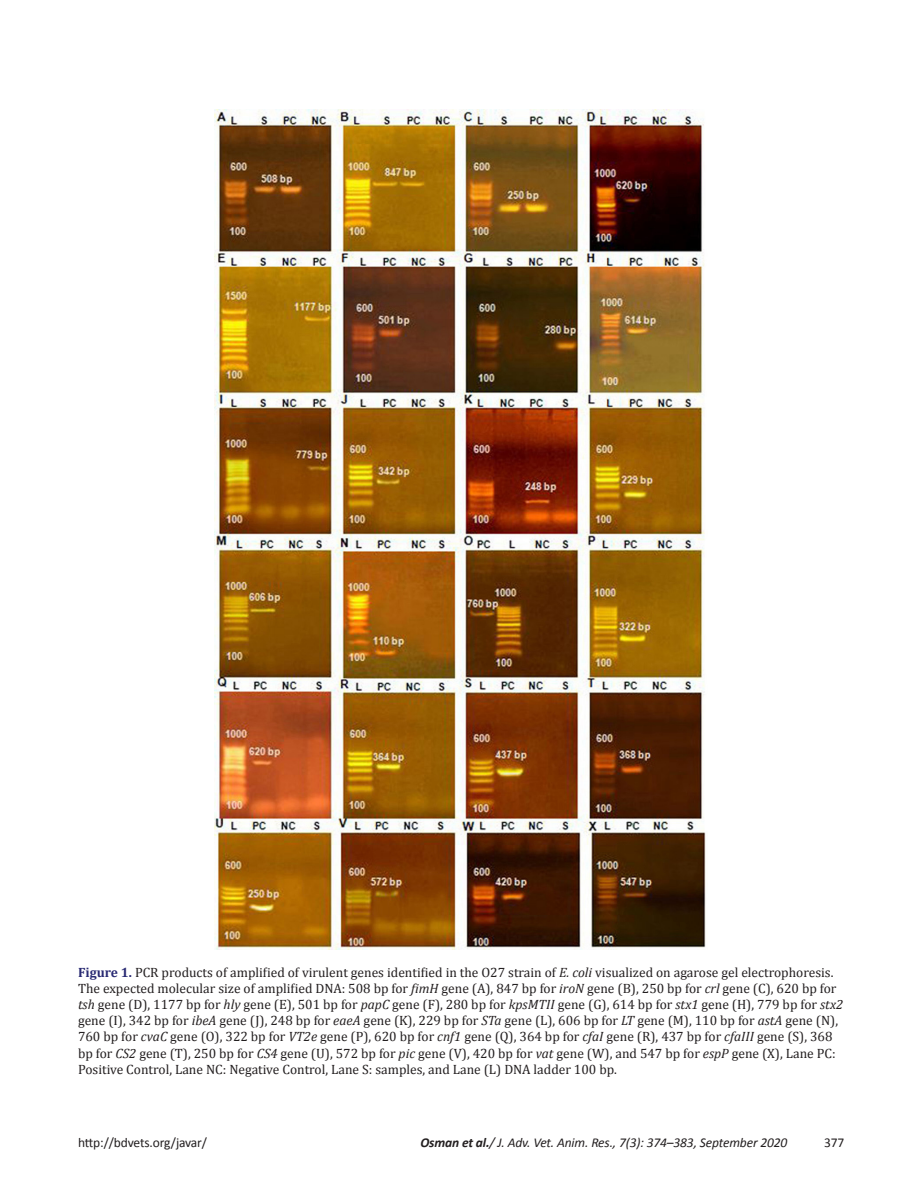
<style>
.page{position:relative;width:918px;height:1188px;background:#fff}
.page>*{position:absolute;margin:0;border:0;box-sizing:border-box;transform-origin:0 0}
.t1{font:13.5px/16.2px "Cambria";color:#231f20}
.t2{font:italic 13.5px "Calibri";letter-spacing:-.01em;color:#231f20}
.t3{font:13.5px "Calibri";letter-spacing:-.01em;color:#231f20}
.s1{font-weight:700;color:#292a73}
.s2{font-style:italic}
.s3{font-weight:700}
</style>
<div class="page">
<img style="left:215px;top:110px;width:491px;height:839px">
<p class="t1" style="left:78px;top:964px;width:767px"><span class="s1">Figure 1.</span> PCR products of amplified of virulent genes identified in the O27 strain of <span class="s2">E. coli</span> visualized on agarose gel electrophoresis.<br>The expected molecular size of amplified DNA: 508 bp for <span class="s2">fimH</span> gene (A), 847 bp for <span class="s2">iroN</span> gene (B), 250 bp for <span class="s2">crl</span> gene (C), 620 bp for <span class="s2">tsh</span> gene (D), 1177 bp for <span class="s2">hly</span> gene (E), 501 bp for <span class="s2">papC</span> gene (F), 280 bp for <span class="s2">kpsMTII</span> gene (G), 614 bp for <span class="s2">stx1</span> gene (H), 779 bp for <span class="s2">stx2 </span>gene (I), 342 bp for <span class="s2">ibeA</span> gene (J), 248 bp for <span class="s2">eaeA</span> gene (K), 229 bp for <span class="s2">STa</span> gene (L), 606 bp for <span class="s2">LT</span> gene (M), 110 bp for <span class="s2">astA</span> gene (N), 760 bp for <span class="s2">cvaC</span> gene (O), 322 bp for <span class="s2">VT2e</span> gene (P), 620 bp for <span class="s2">cnf1</span> gene (Q), 364 bp for <span class="s2">cfaI</span> gene (R), 437 bp for <span class="s2">cfaIII</span> gene (S), 368 bp for <span class="s2">CS2</span> gene (T), 250 bp for <span class="s2">CS4</span> gene (U), 572 bp for <span class="s2">pic</span> gene (V), 420 bp for <span class="s2">vat</span> gene (W), and 547 bp for <span class="s2">espP</span> gene (X), Lane PC:<br>Positive Control, Lane NC: Negative Control, Lane S: samples, and Lane (L) DNA ladder 100 bp.</p>
<p class="t3" style="left:78px;top:1134px;width:131px">http://bdvets.org/javar/</p>
<p class="t2" style="left:420px;top:1134px;width:369px"><span class="s3">Osman et al.</span>/ J. Adv. Vet. Anim. Res., 7(3): 374–383, September 2020</p>
<p class="t3" style="left:824px;top:1134px;width:22px">377</p>
</div>
